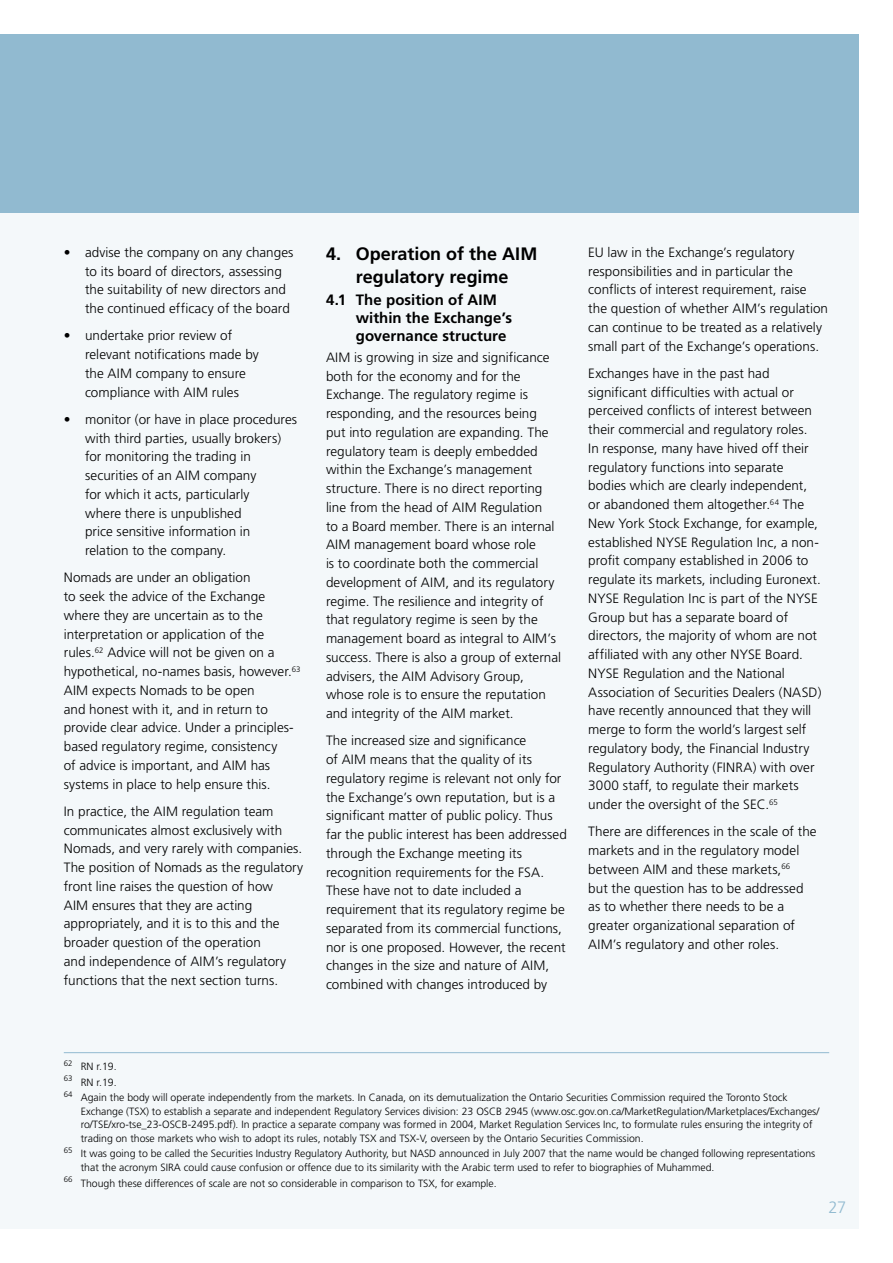
<style>
.page{position:relative;width:893px;height:1263px;background:#fff}
.page>*{position:absolute;margin:0;border:0;box-sizing:border-box;transform-origin:0 0}
.t1{font:700 18px/22.5px "Frutiger";letter-spacing:-.005em;color:#000;text-align:center}
.t2{font:300 16.5px "Frutiger";color:#91bad0}
.t3{font:700 15px/18px "Frutiger";letter-spacing:.005em;color:#000}
.t4{font:300 13.5px/18.8px "Frutiger";letter-spacing:.005em;color:#000}
.t5{font:300 10.5px/13.5px "Frutiger";color:#000}
</style>
<div class="page">
<div style="left:0;top:34px;width:859px;height:1195px;background:#f4f8fa"></div>
<div style="left:0;top:34px;width:859px;height:179px;background:#91bad0"></div>
<hr style="left:64px;top:1052px;width:765px;height:1px;background:#91bad0">
<p class="t4" style="left:85px;top:243px;width:210px;text-indent:-21px">• advise the company on any changes to its board of directors, assessing the suitability of new directors and the continued efficacy of the board</p>
<p class="t4" style="left:85px;top:326px;width:175px;text-indent:-21px">• undertake prior review of relevant notifications made by the AIM company to ensure compliance with AIM rules</p>
<p class="t4" style="left:85px;top:410px;width:214px;text-indent:-21px">• monitor (or have in place procedures with third parties, usually brokers) for monitoring the trading in securities of an AIM company<br>for which it acts, particularly<br>where there is unpublished<br>price sensitive information in relation to the company.</p>
<p class="t4" style="left:64px;top:568px;width:237px">Nomads are under an obligation<br>to seek the advice of the Exchange where they are uncertain as to the interpretation or application of the rules.<sup>62</sup> Advice will not be given on a hypothetical, no-names basis, however.<sup>63<br></sup>AIM expects Nomads to be open<br>and honest with it, and in return to provide clear advice. Under a principles&shy;based regulatory regime, consistency<br>of advice is important, and AIM has systems in place to help ensure this.</p>
<p class="t4" style="left:64px;top:802px;width:241px">In practice, the AIM regulation team communicates almost exclusively with Nomads, and very rarely with companies.<br>The position of Nomads as the regulatory front line raises the question of how<br>AIM ensures that they are acting appropriately, and it is to this and the broader question of the operation<br>and independence of AIM’s regulatory functions that the next section turns.</p>
<h1 class="t1" style="left:326px;top:243px;width:213px">4. Operation of the AIM regulatory regime</h1>
<p class="t3" style="left:356px;top:291px;width:158px;text-indent:-30px">4.1 The position of AIM within the Exchange’s governance structure</p>
<p class="t4" style="left:326px;top:348px;width:237px">AIM is growing in size and significance both for the economy and for the Exchange. The regulatory regime is responding, and the resources being<br>put into regulation are expanding. The regulatory team is deeply embedded within the Exchange’s management structure. There is no direct reporting line from the head of AIM Regulation<br>to a Board member. There is an internal AIM management board whose role<br>is to coordinate both the commercial development of AIM, and its regulatory regime. The resilience and integrity of that regulatory regime is seen by the management board as integral to AIM’s success. There is also a group of external advisers, the AIM Advisory Group, whose role is to ensure the reputation and integrity of the AIM market.</p>
<p class="t4" style="left:326px;top:731px;width:242px">The increased size and significance<br>of AIM means that the quality of its regulatory regime is relevant not only for the Exchange’s own reputation, but is a significant matter of public policy. Thus far the public interest has been addressed through the Exchange meeting its recognition requirements for the FSA.<br>These have not to date included a requirement that its regulatory regime be separated from its commercial functions, nor is one proposed. However, the recent changes in the size and nature of AIM, combined with changes introduced by</p>
<p class="t4" style="left:588px;top:243px;width:241px">EU law in the Exchange’s regulatory responsibilities and in particular the conflicts of interest requirement, raise the question of whether AIM’s regulation can continue to be treated as a relatively small part of the Exchange’s operations.</p>
<p class="t4" style="left:588px;top:364px;width:235px">Exchanges have in the past had significant difficulties with actual or perceived conflicts of interest between their commercial and regulatory roles.<br>In response, many have hived off their regulatory functions into separate bodies which are clearly independent, or abandoned them altogether.<sup>64</sup> The New York Stock Exchange, for example, established NYSE Regulation Inc, a non&shy;profit company established in 2006 to regulate its markets, including Euronext.<br>NYSE Regulation Inc is part of the NYSE Group but has a separate board of directors, the majority of whom are not affiliated with any other NYSE Board.<br>NYSE Regulation and the National Association of Securities Dealers (NASD) have recently announced that they will merge to form the world’s largest self regulatory body, the Financial Industry Regulatory Authority (FINRA) with over 3000 staff, to regulate their markets under the oversight of the SEC.<sup>65</sup></p>
<p class="t4" style="left:588px;top:822px;width:230px">There are differences in the scale of the markets and in the regulatory model between AIM and these markets,<sup>66<br></sup>but the question has to be addressed as to whether there needs to be a greater organizational separation of AIM’s regulatory and other roles.</p>
<p class="t5" style="left:64px;top:1059px;width:725px;line-height:15.6px"><sup>62</sup> RN r.19.<br><sup>63</sup> RN r.19.<br><sup>64</sup> Again the body will operate independently from the markets. In Canada, on its demutualization the Ontario Securities Commission required the Toronto Stock</p>
<p class="t5" style="left:81px;top:1104px;width:740px">Exchange (TSX) to establish a separate and independent Regulatory Services division: 23 OSCB 2945 (www.osc.gov.on.ca/MarketRegulation/Marketplaces/Exchanges/ ro/TSE/xro-tse_23-OSCB-2495.pdf). In practice a separate company was formed in 2004, Market Regulation Services Inc, to formulate rules ensuring the integrity of trading on those markets who wish to adopt its rules, notably TSX and TSX-V, overseen by the Ontario Securities Commission.</p>
<p class="t5" style="left:81px;top:1147px;width:736px;text-indent:-17px"><sup>65</sup> It was going to be called the Securities Industry Regulatory Authority, but NASD announced in July 2007 that the name would be changed following representations that the acronym SIRA could cause confusion or offence due to its similarity with the Arabic term used to refer to biographies of Muhammed.</p>
<p class="t5" style="left:64px;top:1176px;width:435px"><sup>66</sup> Though these differences of scale are not so considerable in comparison to TSX, for example.</p>
<p class="t2" style="left:828px;top:1197px;width:19px">27</p>
</div>
